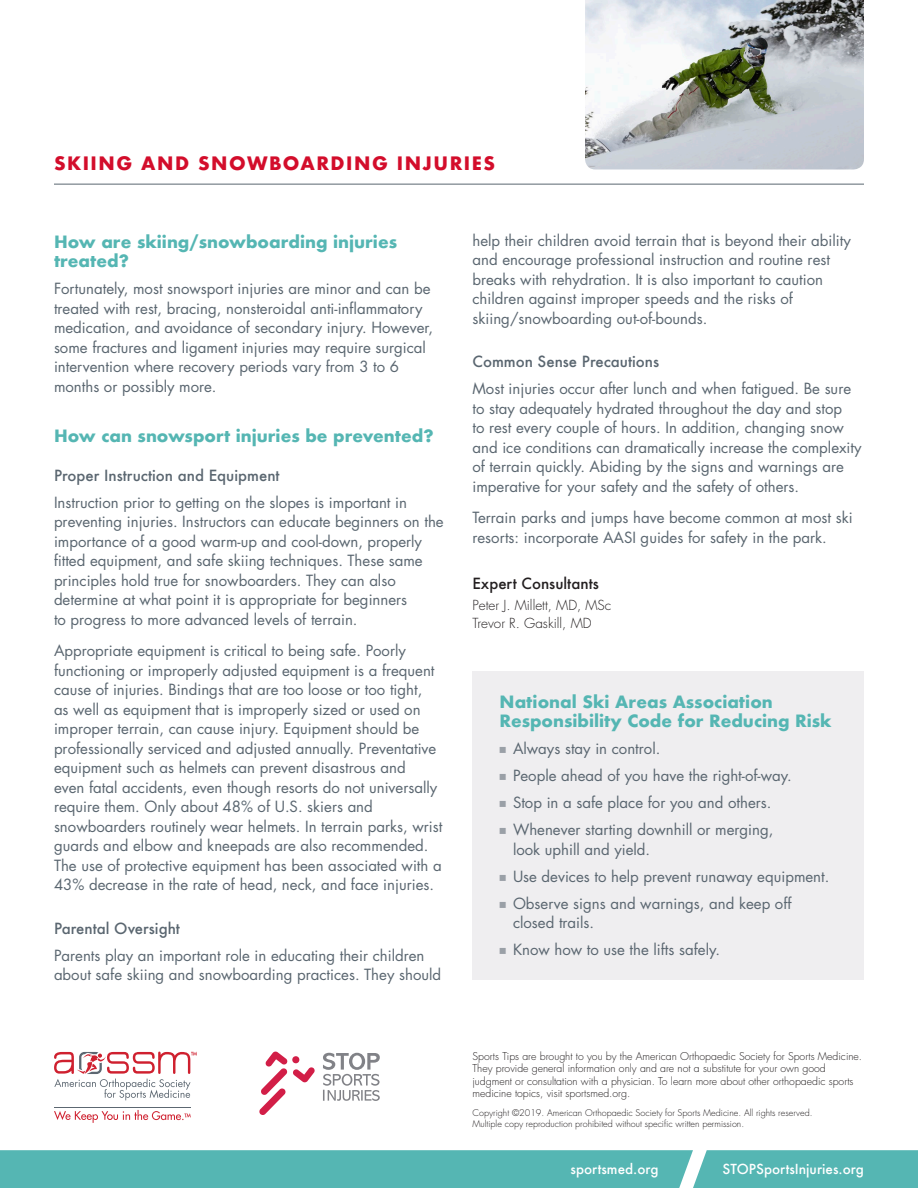
<style>
.page{position:relative;width:918px;height:1188px;background:#fff}
.page>*{position:absolute;margin:0;border:0;box-sizing:border-box;transform-origin:0 0}
.Header_2{font:700 18px "Futura";letter-spacing:.08em;color:#d30d2b}
.Subhead_1{font:700 16.5px/19.8px "Futura";color:#55b6b3}
.Text{font:15px/19.5px "Futura";color:#5a6670}
.Bullet{font:15px/19.5px "Futura";color:#5a6670}
.Subhead_2{font:500 15px "Futura";color:#5a6670}
.Ref_Sub{font:500 15px "Futura";color:#231f20}
.Reference{font:300 13.5px/18px "Futura";color:#231f20}
.t1{font:500 13.5px "Futura";color:#fff}
.t2{font:300 10.5px/12.6px "Futura";color:#231f20}
.t3{font:300 9px/10.8px "Futura";color:#231f20}
.s1{font-family:"Universal Newswith Comm Pi";font-size:12px;color:#9aa0a7}
</style>
<div class="page">
<div style="left:0;top:1150px;width:918px;height:38px;background:#55b6b3"></div>
<hr style="left:54px;top:1107px;width:137px;height:1px;background:#5c6771">
<svg style="left:54px;top:1110px;width:137px;height:13px"></svg>
<svg style="left:54px;top:1052px;width:143px;height:48px"></svg>
<svg style="left:259px;top:1052px;width:56px;height:63px"></svg>
<svg style="left:323px;top:1053px;width:57px;height:48px"></svg>
<hr style="left:54px;top:184px;width:810px;height:1px;background:#5a6670">
<img style="left:585px;top:0;width:279px;height:170px">
<div style="left:472px;top:671px;width:392px;height:309px;background:#efeef0"></div>
<p class="Header_2" style="left:54px;top:150px;width:443px">SKIING AND SNOWBOARDING INJURIES</p>
<p class="Subhead_1" style="left:54px;top:232px;width:345px">How are skiing/snowboarding injuries treated?</p>
<p class="Text" style="left:54px;top:279px;width:381px">Fortunately, most snowsport injuries are minor and can be treated with rest, bracing, nonsteroidal anti-inflammatory medication, and avoidance of secondary injury. However, some fractures and ligament injuries may require surgical intervention where recovery periods vary from 3 to 6 months or possibly more.</p>
<p class="Subhead_1" style="left:54px;top:426px;width:381px">How can snowsport injuries be prevented?</p>
<p class="Subhead_2" style="left:54px;top:465px;width:227px">Proper Instruction and Equipment</p>
<p class="Text" style="left:54px;top:492px;width:391px">Instruction prior to getting on the slopes is important in preventing injuries. Instructors can educate beginners on the importance of a good warm-up and cool-down, properly fitted equipment, and safe skiing techniques. These same principles hold true for snowboarders. They can also determine at what point it is appropriate for beginners<br>to progress to more advanced levels of terrain.</p>
<p class="Text" style="left:54px;top:641px;width:390px">Appropriate equipment is critical to being safe. Poorly functioning or improperly adjusted equipment is a frequent cause of injuries. Bindings that are too loose or too tight,<br>as well as equipment that is improperly sized or used on improper terrain, can cause injury. Equipment should be professionally serviced and adjusted annually. Preventative equipment such as helmets can prevent disastrous and<br>even fatal accidents, even though resorts do not universally require them. Only about 48% of U.S. skiers and snowboarders routinely wear helmets. In terrain parks, wrist guards and elbow and kneepads are also recommended.<br>The use of protective equipment has been associated with a 43% decrease in the rate of head, neck, and face injuries.</p>
<p class="Subhead_2" style="left:54px;top:918px;width:128px">Parental Oversight</p>
<p class="Text" style="left:54px;top:945px;width:389px">Parents play an important role in educating their children about safe skiing and snowboarding practices. They should</p>
<p class="Text" style="left:472px;top:230px;width:380px">help their children avoid terrain that is beyond their ability and encourage professional instruction and routine rest breaks with rehydration. It is also important to caution children against improper speeds and the risks of skiing/snowboarding out-of-bounds.</p>
<p class="Subhead_2" style="left:472px;top:351px;width:188px">Common Sense Precautions</p>
<p class="Text" style="left:472px;top:379px;width:391px">Most injuries occur after lunch and when fatigued. Be sure to stay adequately hydrated throughout the day and stop<br>to rest every couple of hours. In addition, changing snow and ice conditions can dramatically increase the complexity of terrain quickly. Abiding by the signs and warnings are imperative for your safety and the safety of others.</p>
<p class="Text" style="left:472px;top:508px;width:382px">Terrain parks and jumps have become common at most ski resorts: incorporate AASI guides for safety in the park.</p>
<p class="Ref_Sub" style="left:472px;top:573px;width:128px">Expert Consultants</p>
<p class="Reference" style="left:472px;top:596px;width:140px">Peter J. Millett, MD, MSc<br>Trevor R. Gaskill, MD</p>
<p class="Subhead_1" style="left:500px;top:691px;width:334px">National Ski Areas Association<br>Responsibility Code for Reducing Risk</p>
<p class="Bullet" style="left:500px;top:739px;width:162px"><span class="s1">n</span> Always stay in control.</p>
<p class="Bullet" style="left:500px;top:766px;width:294px"><span class="s1">n</span> People ahead of you have the right-of-way.</p>
<p class="Bullet" style="left:500px;top:793px;width:273px"><span class="s1">n</span> Stop in a safe place for you and others.</p>
<p class="Bullet" style="left:513px;top:820px;width:262px;text-indent:-14px"><span class="s1">n</span> Whenever starting downhill or merging, look uphill and yield.</p>
<p class="Bullet" style="left:500px;top:866px;width:331px"><span class="s1">n</span> Use devices to help prevent runaway equipment.</p>
<p class="Bullet" style="left:513px;top:893px;width:280px;text-indent:-14px"><span class="s1">n</span> Observe signs and warnings, and keep off closed trails.</p>
<p class="Bullet" style="left:500px;top:940px;width:222px"><span class="s1">n</span> Know how to use the lifts safely.</p>
<p class="t2" style="left:472px;top:1050px;width:391px">Sports Tips are brought to you by the American Orthopaedic Society for Sports Medicine.<br>They provide general information only and are not a substitute for your own good judgment or consultation with a physician. To learn more about other orthopaedic sports medicine topics, visit sportsmed.org.</p>
<p class="t3" style="left:472px;top:1107px;width:342px">Copyright ©2019. American Orthopaedic Society for Sports Medicine. All rights reserved.<br>Multiple copy reproduction prohibited without specific written permission.</p>
<p class="t1" style="left:571px;top:1160px;width:90px">sportsmed.org</p>
<p class="t1" style="left:723px;top:1160px;width:143px">STOPSportsInjuries.org</p>
</div>
